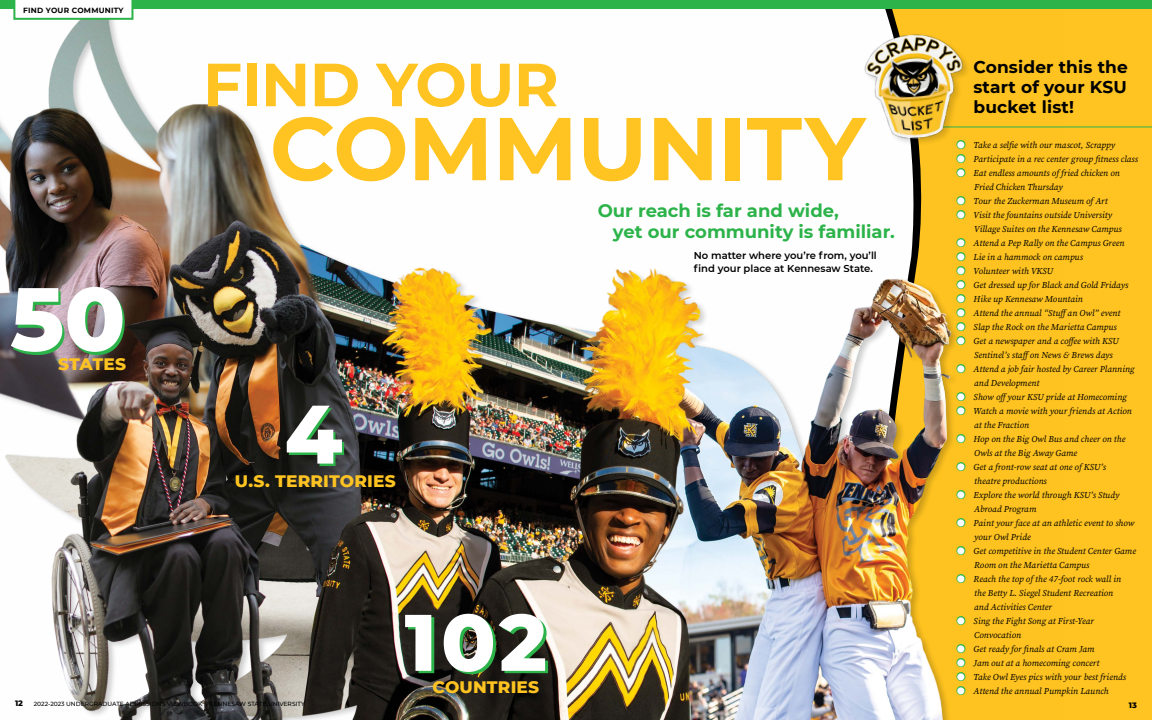
<style>
.page{position:relative;width:1152px;height:720px;background:#fff}
.page>*{position:absolute;margin:0;border:0;box-sizing:border-box;transform-origin:0 0}
.t1{font:800 89.3px "Montserrat";color:#fff}
.t2{font:700 89px "Montserrat";letter-spacing:-.01em;color:#ffc421}
.t3{font:800 82.8px "Montserrat";color:#fff}
.t4{font:800 80px "Montserrat";color:#fff}
.t5{font:700 60.8px "Montserrat";letter-spacing:-.01em;color:#ffc421}
.t6{font:700 18px/21.6px "Montserrat";color:#2cb34a}
.t7{font:700 17px/20.4px "Montserrat";letter-spacing:.01em;color:#000;text-align:justify}
.t8{font:800 17px "Montserrat";letter-spacing:.01em;color:#ffc421}
.t9{font:600 10px/13px "Montserrat";color:#000}
.t10{font:italic 9px/14px "Source Serif Variable";color:#000}
.t11{font:800 8px "Montserrat";color:#000}
.t12{font:700 7.5px "Montserrat";letter-spacing:.03em;color:#000}
.t13{font:500 6px "Montserrat";color:#000}
.s1{color:#2cb34a}
.s2{font-size:5px}
</style>
<div class="page">
<div style="left:1125px;top:8px;width:27px;height:712px;background:#ffc421"></div>
<div style="left:1064px;top:8px;width:61px;height:712px;background:#ffc421"></div>
<img style="left:0;top:8px;width:1064px;height:712px">
<hr style="left:941px;top:127px;width:211px;height:1px;background:#2cb34a">
<div style="left:0;top:0;width:1152px;height:8px;background:#2cb34a"></div>
<svg style="left:13px;top:0;width:120px;height:20px"></svg>
<div style="left:864px;top:33px;width:107px;height:113px;background:#000;opacity:.15"></div>
<img style="left:860px;top:30px;width:113px;height:112px">
<p class="t12" style="left:23px;top:5px;width:102px">FIND YOUR COMMUNITY</p>
<h1 class="t1" style="left:10px;top:253px;width:117px">50</h1>
<h3 class="t8" style="left:58px;top:352px;width:69px">STATES</h3>
<h3 class="t5" style="left:203px;top:41px;width:357px">FIND YOUR</h3>
<h2 class="t2" style="left:270px;top:84px;width:597px">COMMUNIT Y</h2>
<h3 class="t6" style="left:613px;top:198px;width:284px;text-indent:-15px">Our reach is far and wide,<br>yet our community is familiar.</h3>
<h3 class="t3" style="left:285px;top:374px;width:59px">4</h3>
<h3 class="t8" style="left:235px;top:469px;width:162px">U.S. TERRITORIES</h3>
<h3 class="t4" style="left:405px;top:584px;width:144px">102</h3>
<h3 class="t8" style="left:433px;top:675px;width:108px">COUNTRIES</h3>
<p class="t9" style="left:694px;top:249px;width:184px">No matter where you’re from, you’ll find your place at Kennesaw State.</p>
<h3 class="t7" style="left:973px;top:56px;width:156px">Consider this the start of your KSU bucket list!</h3>
<p class="t10" style="left:957px;top:138px;width:159px"><span class="s1">■</span> Take a selfie with our mascot, Scrappy</p>
<p class="t10" style="left:957px;top:152px;width:182px"><span class="s1">■</span> Participate in a rec center group fitness class</p>
<p class="t10" style="left:974px;top:166px;width:147px;text-indent:-17px"><span class="s1">■</span> Eat endless amounts of fried chicken on<br>Fried Chicken Thursday</p>
<p class="t10" style="left:957px;top:194px;width:152px"><span class="s1">■</span> Tour the Zuckerman Museum of Art</p>
<p class="t10" style="left:974px;top:208px;width:149px;text-indent:-17px"><span class="s1">■</span> Visit the fountains outside University<br>Village Suites on the Kennesaw Campus</p>
<p class="t10" style="left:957px;top:236px;width:169px"><span class="s1">■</span> Attend a Pep Rally on the Campus Green</p>
<p class="t10" style="left:957px;top:250px;width:127px"><span class="s1">■</span> Lie in a hammock on campus</p>
<p class="t10" style="left:957px;top:264px;width:97px"><span class="s1">■</span> Volunteer with VKSU</p>
<p class="t10" style="left:957px;top:278px;width:172px"><span class="s1">■</span> Get dressed up for Black and Gold Fridays</p>
<p class="t10" style="left:957px;top:292px;width:127px"><span class="s1">■</span> Hike up Kennesaw Mountain</p>
<p class="t10" style="left:957px;top:306px;width:165px"><span class="s1">■</span> Attend the annual “Stuffan Owl” event</p>
<p class="t10" style="left:957px;top:320px;width:161px"><span class="s1">■</span> Slap the Rock on the Marietta Campus</p>
<p class="t10" style="left:974px;top:334px;width:146px;text-indent:-17px"><span class="s1">■</span> Get a newspaper and a coffee with KSU<br>Sentinel’s staffon News &amp; Brews days</p>
<p class="t10" style="left:974px;top:362px;width:162px;text-indent:-17px"><span class="s1">■</span> Attend a job fair hosted by Career Planning and Development</p>
<p class="t10" style="left:957px;top:390px;width:171px"><span class="s1">■</span> Show offyour KSU pride at Homecoming</p>
<p class="t10" style="left:974px;top:404px;width:159px;text-indent:-17px"><span class="s1">■</span> Watch a movie with your friends at Action at the Fraction</p>
<p class="t10" style="left:974px;top:432px;width:153px;text-indent:-17px"><span class="s1">■</span> Hop on the Big Owl Bus and cheer on the<br>Owls at the Big Away Game</p>
<p class="t10" style="left:974px;top:460px;width:133px;text-indent:-17px"><span class="s1">■</span> Get a front-row seat at one of KSU’s theatre productions</p>
<p class="t10" style="left:974px;top:488px;width:147px;text-indent:-17px"><span class="s1">■</span> Explore the world through KSU’s Study<br>Abroad Program</p>
<p class="t10" style="left:974px;top:516px;width:162px;text-indent:-17px"><span class="s1">■</span> Paint your face at an athletic event to show your Owl Pride</p>
<p class="t10" style="left:974px;top:544px;width:163px;text-indent:-17px"><span class="s1">■</span> Get competitive in the Student Center Game<br>Room on the Marietta Campus</p>
<p class="t10" style="left:974px;top:572px;width:148px;text-indent:-17px"><span class="s1">■</span> Reach the top of the 47-foot rock wall in the Betty L. Siegel Student Recreation and Activities Center</p>
<p class="t10" style="left:974px;top:614px;width:121px;text-indent:-17px"><span class="s1">■</span> Sing the Fight Song at First-Year<br>Convocation</p>
<p class="t10" style="left:957px;top:642px;width:139px"><span class="s1">■</span> Get ready for finals at Cram Jam</p>
<p class="t10" style="left:957px;top:656px;width:143px"><span class="s1">■</span> Jam out at a homecoming concert</p>
<p class="t10" style="left:957px;top:670px;width:170px"><span class="s1">■</span> Take Owl Eyes pics with your best friends</p>
<p class="t10" style="left:957px;top:684px;width:153px"><span class="s1">■</span> Attend the annual Pumpkin Launch</p>
<p class="t11" style="left:15px;top:697px;width:10px">12</p>
<p class="t13" style="left:34px;top:700px;width:273px">2022-2023 UNDERGRADUATE ADMISSIONS VIEWBOOK <span class="s2">//</span> KENNESAW STATE UNIVERSITY</p>
<p class="t11" style="left:1129px;top:699px;width:10px">13</p>
</div>
